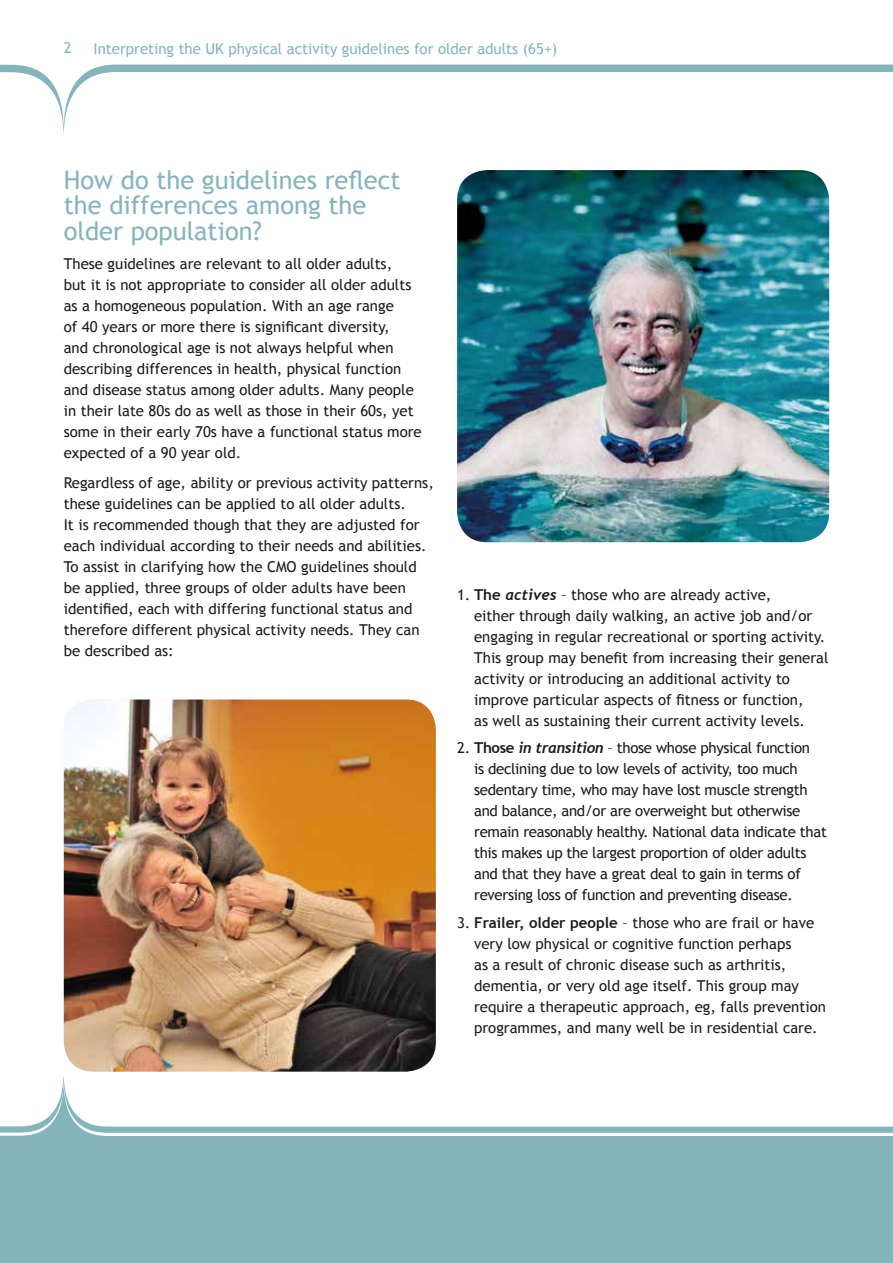
<style>
.page{position:relative;width:893px;height:1263px;background:#fff}
.page>*{position:absolute;margin:0;border:0;box-sizing:border-box;transform-origin:0 0}
.t1{font:25.5px/25.5px "Trebuchet MS";color:#84b5bd}
.t2{font:15px/21px "Trebuchet MS";color:#1c1c1b}
.t3{font:15px/21px "Trebuchet MS";letter-spacing:-.02em;color:#1c1c1b}
.t4{font:15px "Trebuchet MS";color:#84b5bd}
.s1{font-weight:700}
.s2{font-family:"Trebuchet";font-weight:700;font-style:italic}
</style>
<div class="page">
<svg style="left:63px;top:1071px;width:348px;height:10px"></svg>
<svg style="left:0;top:1081px;width:893px;height:182px;fill:#84b5bd"></svg>
<svg style="left:0;top:65px;width:893px;height:69px"></svg>
<img style="left:64px;top:699px;width:372px;height:372px">
<img style="left:457px;top:170px;width:372px;height:372px">
<p class="t4" style="left:64px;top:38px;width:9px">2</p>
<p class="t4" style="left:94px;top:39px;width:465px">Interpreting the UK physical activity guidelines for older adults (65+)</p>
<h1 class="t1" style="left:64px;top:167px;width:338px">How do the guidelines reflect the differences among the older population?</h1>
<p class="t2" style="left:64px;top:254px;width:359px">These guidelines are relevant to all older adults,<br>but it is not appropriate to consider all older adults as a homogeneous population. With an age range<br>of 40 years or more there is significant diversity,<br>and chronological age is not always helpful when describing differences in health, physical function and disease status among older adults. Many people in their late 80s do as well as those in their 60s, yet some in their early 70s have a functional status more expected of a 90 year old.</p>
<p class="t2" style="left:64px;top:472px;width:372px">Regardless of age, ability or previous activity patterns, these guidelines can be applied to all older adults.<br>It is recommended though that they are adjusted for each individual according to their needs and abilities.<br>To assist in clarifying how the CMO guidelines should be applied, three groups of older adults have been identified, each with differing functional status and therefore different physical activity needs. They can be described as:</p>
<p class="t2" style="left:474px;top:584px;width:356px;text-indent:-17px">1. <span class="s1">The</span> <span class="s2">actives</span> – those who are already active,<br>either through daily walking, an active job and/or engaging in regular recreational or sporting activity.<br>This group may benefit from increasing their general activity or introducing an additional activity to improve particular aspects of fitness or function,<br>as well as sustaining their current activity levels.</p>
<p class="t3" style="left:474px;top:738px;width:354px;text-indent:-17px">2. <span class="s1">Those</span> <span class="s2">in transition</span> – those whose physical function<br>is declining due to low levels of activity, too much sedentary time, who may have lost muscle strength and balance, and/or are overweight but otherwise remain reasonably healthy. National data indicate that this makes up the largest proportion of older adults and that they have a great deal to gain in terms of reversing loss of function and preventing disease.</p>
<p class="t2" style="left:474px;top:912px;width:353px;text-indent:-17px">3. <span class="s1">Frailer, older people</span> – those who are frail or have very low physical or cognitive function perhaps<br>as a result of chronic disease such as arthritis, dementia, or very old age itself. This group may require a therapeutic approach, eg, falls prevention programmes, and many well be in residential care.</p>
</div>
